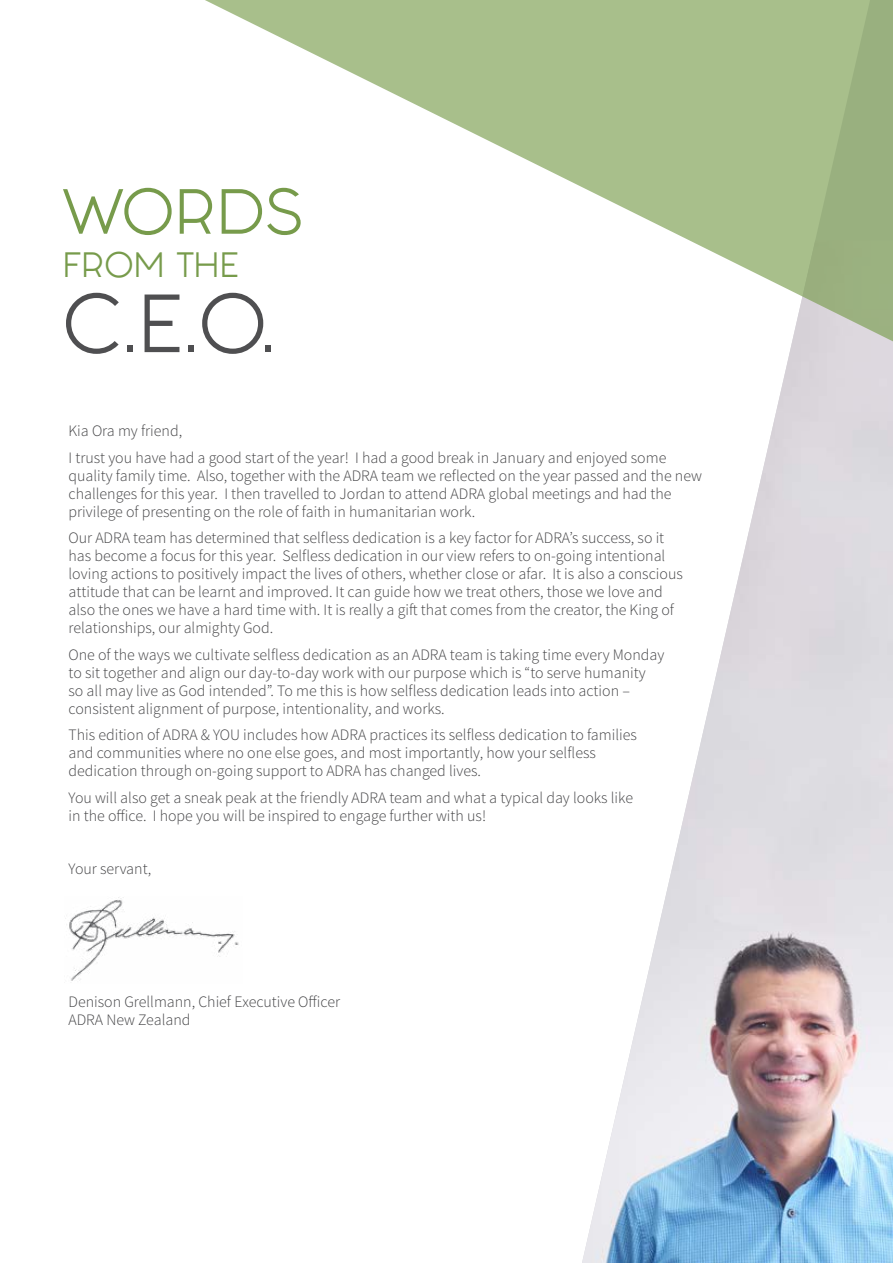
<style>
.page{position:relative;width:893px;height:1263px;background:#fff}
.page>*{position:absolute;margin:0;border:0;box-sizing:border-box;transform-origin:0 0}
.t1{font:69.75px "Fashion Fetish";color:#4f4f51}
.t2{font:54px "Fashion Fetish";color:#779b4b}
.t3{font:30px "Fashion Fetish";color:#779b4b}
.t4{font:300 15.9px/18px "Source Sans Pro";color:#434345}
</style>
<div class="page">
<img style="left:582px;top:474px;width:311px;height:789px">
<svg style="left:205px;top:0;width:688px;height:474px"></svg>
<img style="left:65px;top:897px;width:174px;height:84px">
<h2 class="t2" style="left:63px;top:169px;width:243px">WORDS</h2>
<h3 class="t3" style="left:63px;top:241px;width:178px">FROM THE</h3>
<h1 class="t1" style="left:62px;top:268px;width:215px">C.E.O.</h1>
<p class="t4" style="left:69px;top:418px;width:599px;line-height:26.5px">Kia Ora my friend,<br>I trust you have had a good start of the year! I had a good break in January and enjoyed some</p>
<p class="t4" style="left:69px;top:467px;width:635px">quality family time. Also, together with the ADRA team we reflected on the year passed and the new challenges for this year. I then travelled to Jordan to attend ADRA global meetings and had the privilege of presenting on the role of faith in humanitarian work.</p>
<p class="t4" style="left:69px;top:529px;width:616px">Our ADRA team has determined that selfless dedication is a key factor for ADRA’s success, so it has become a focus for this year. Selfless dedication in our view refers to on-going intentional loving actions to positively impact the lives of others, whether close or afar. It is also a conscious attitude that can be learnt and improved. It can guide how we treat others, those we love and also the ones we have a hard time with. It is really a gift that comes from the creator, the King of relationships, our almighty God.</p>
<p class="t4" style="left:69px;top:646px;width:597px">One of the ways we cultivate selfless dedication as an ADRA team is taking time every Monday to sit together and align our day-to-day work with our purpose which is “to serve humanity so all may live as God intended”. To me this is how selfless dedication leads into action – consistent alignment of purpose, intentionality, and works.</p>
<p class="t4" style="left:69px;top:726px;width:570px">This edition of ADRA &amp; YOU includes how ADRA practices its selfless dedication to families and communities where no one else goes, and most importantly, how your selfless dedication through on-going support to ADRA has changed lives.</p>
<p class="t4" style="left:69px;top:789px;width:566px">You will also get a sneak peak at the friendly ADRA team and what a typical day looks like in the office. I hope you will be inspired to engage further with us!</p>
<p class="t4" style="left:69px;top:860px;width:84px">Your servant,</p>
<p class="t4" style="left:69px;top:992px;width:273px">Denison Grellmann, Chief Executive Officer<br>ADRA New Zealand</p>
</div>
